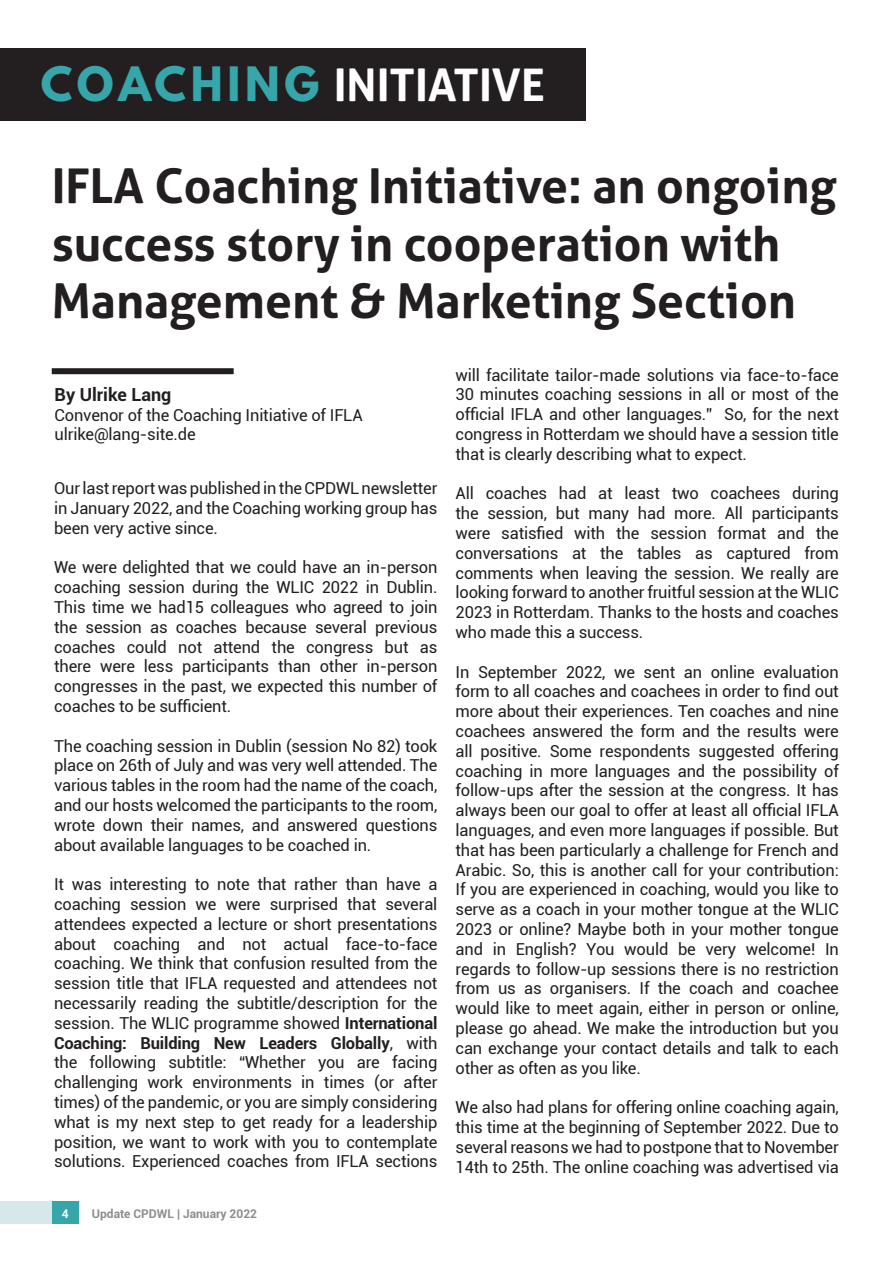
<style>
.page{position:relative;width:893px;height:1263px;background:#fff}
.page>*{position:absolute;margin:0;border:0;box-sizing:border-box;transform-origin:0 0}
.Título{font:700 48px/57.6px "Aller";color:#231f20}
.Título-2{font:700 45px "Aller";color:#fff}
.Título-3{font:700 18px "Roboto";color:#231f20}
.Text{font:16.5px/19.8px "Roboto";letter-spacing:-.01em;color:#231f20;text-align:justify}
.t1{font:700 12px "Roboto";color:#8b8d90}
.t2{font:700 12px "Roboto";color:#fff}
.s1{font-family:"League Spartan";font-size:42px;color:#37a6ab}
.s2{font-weight:700}
</style>
<div class="page">
<div style="left:0;top:1201px;width:79px;height:23px;background:#d7e8ea"></div>
<div style="left:52px;top:1201px;width:26px;height:23px;background:#37a6ab"></div>
<div style="left:0;top:48px;width:585px;height:72px;background:#231f20"></div>
<div style="left:52px;top:368px;width:182px;height:6px;background:#231f20"></div>
<p class="Título-2" style="left:41px;top:57px;width:506px"><span class="s1">COACHING</span> INITIATIVE</p>
<p class="Título" style="left:52px;top:157px;width:786px">IFLA Coaching Initiative: an ongoing success story in cooperation with<br>Management &amp; Marketing Section</p>
<p class="Título-3" style="left:55px;top:382px;width:118px">By Ulrike Lang</p>
<p class="Text" style="left:55px;top:404px;width:310px">Convenor of the Coaching Initiative of IFLA</p>
<p class="Text" style="left:55px;top:424px;width:143px">ulrike@lang-site.de</p>
<p class="Text" style="left:54px;top:478px;width:385px">Our last report was published in the CPDWL newsletter in January 2022, and the Coaching working group has been very active since.</p>
<p class="Text" style="left:54px;top:557px;width:385px">We were delighted that we could have an in-person coaching session during the WLIC 2022 in Dublin.<br>This time we had15 colleagues who agreed to join the session as coaches because several previous coaches could not attend the congress but as there were less participants than other in-person congresses in the past, we expected this number of coaches to be sufficient.</p>
<p class="Text" style="left:54px;top:735px;width:385px">The coaching session in Dublin (session No 82) took place on 26th of July and was very well attended. The various tables in the room had the name of the coach, and our hosts welcomed the participants to the room, wrote down their names, and answered questions about available languages to be coached in.</p>
<p class="Text" style="left:54px;top:874px;width:385px">It was interesting to note that rather than have a coaching session we were surprised that several attendees expected a lecture or short presentations about coaching and not actual face-to-face coaching. We think that confusion resulted from the session title that IFLA requested and attendees not necessarily reading the subtitle/description for the session. The WLIC programme showed <span class="s2">International Coaching: Building New Leaders Globally</span>, with the following subtitle: “Whether you are facing challenging work environments in times (or after times) of the pandemic, or you are simply considering what is my next step to get ready for a leadership position, we want to work with you to contemplate solutions. Experienced coaches from IFLA sections</p>
<p class="t2" style="left:62px;top:1205px;width:8px">4</p>
<p class="t1" style="left:92px;top:1205px;width:167px">Update CPDWL | January 2022</p>
<p class="Text" style="left:456px;top:364px;width:385px">will facilitate tailor-made solutions via face-to-face 30 minutes coaching sessions in all or most of the official IFLA and other languages.” So, for the next congress in Rotterdam we should have a session title that is clearly describing what to expect.</p>
<p class="Text" style="left:456px;top:483px;width:385px">All coaches had at least two coachees during the session, but many had more. All participants were satisfied with the session format and the conversations at the tables as captured from comments when leaving the session. We really are looking forward to another fruitful session at the WLIC 2023 in Rotterdam. Thanks to the hosts and coaches who made this a success.</p>
<p class="Text" style="left:456px;top:661px;width:385px">In September 2022, we sent an online evaluation form to all coaches and coachees in order to find out more about their experiences. Ten coaches and nine coachees answered the form and the results were all positive. Some respondents suggested offering coaching in more languages and the possibility of follow-ups after the session at the congress. It has always been our goal to offer at least all official IFLA languages, and even more languages if possible. But that has been particularly a challenge for French and Arabic. So, this is another call for your contribution:<br>If you are experienced in coaching, would you like to serve as a coach in your mother tongue at the WLIC 2023 or online? Maybe both in your mother tongue and in English? You would be very welcome! In regards to follow-up sessions there is no restriction from us as organisers. If the coach and coachee would like to meet again, either in person or online, please go ahead. We make the introduction but you can exchange your contact details and talk to each other as often as you like.</p>
<p class="Text" style="left:456px;top:1097px;width:385px">We also had plans for offering online coaching again, this time at the beginning of September 2022. Due to several reasons we had to postpone that to November 14th to 25th. The online coaching was advertised via</p>
</div>
